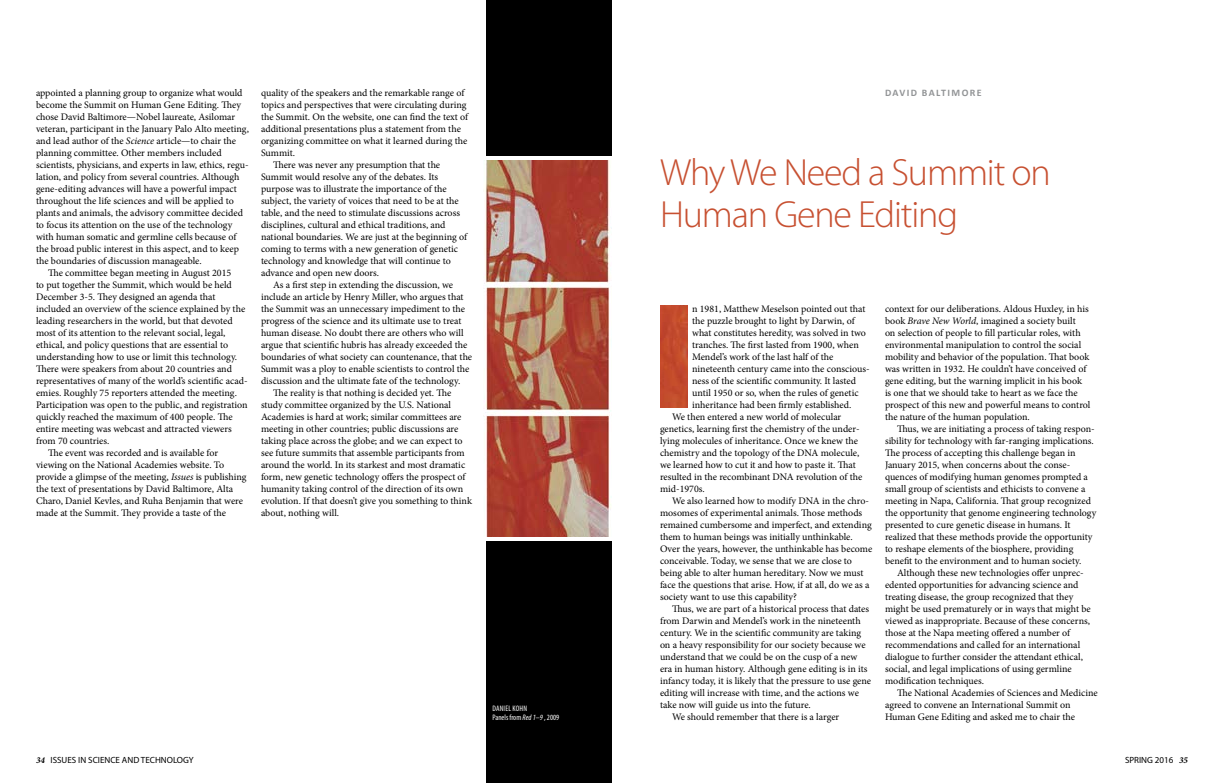
<style>
.page{position:relative;width:1224px;height:783px;background:#fff}
.page>*{position:absolute;margin:0;border:0;box-sizing:border-box;transform-origin:0 0}
.Feature_head_1{font:300 38px/42px "Myriad Pro";letter-spacing:-.03em;color:#c75031}
._10_12_MinPro_text_i{font:10px/12px "Minion Pro";color:#000}
._10_12_MinPro_text_n{font:10px/12px "Minion Pro";color:#000}
.Author_name{font:700 10px "Calibri";letter-spacing:.14em;color:#929496}
.t1{font:9px "Myriad Pro";color:#000}
.Art_caption_2{font:condensed 8px "Myriad Pro";color:#fff}
.Art_caption_2-2{font:condensed 8px "Myriad Pro";letter-spacing:.02em;color:#fff}
.s1{font-style:italic}
.s2{font-family:"Minion Pro";font-weight:700;font-style:italic}
</style>
<div class="page">
<img style="left:660px;top:305px;width:28px;height:103px">
<div style="left:486px;top:541px;width:126px;height:242px;background:#000"></div>
<div style="left:486px;top:0;width:126px;height:156px;background:#000"></div>
<img style="left:483px;top:160px;width:129px;height:376px">
<p class="_10_12_MinPro_text_i" style="left:36px;top:87px;width:214px">appointed a planning group to organize what would become the Summit on Human Gene Editing. They chose David Baltimore—Nobel laureate, Asilomar veteran, participant in the January Palo Alto meeting, and lead author of the <span class="s1">Science</span> article—to chair the planning committee. Other members included scientists, physicians, and experts in law, ethics, regu&shy;lation, and policy from several countries. Although gene-editing advances will have a powerful impact throughout the life sciences and will be applied to plants and animals, the advisory committee decided to focus its attention on the use of the technology with human somatic and germline cells because of the broad public interest in this aspect, and to keep the boundaries of discussion manageable.</p>
<p class="_10_12_MinPro_text_i" style="left:36px;top:267px;width:213px;text-indent:12px">The committee began meeting in August 2015<br>to put together the Summit, which would be held December 3-5. They designed an agenda that included an overview of the science explained by the leading researchers in the world, but that devoted most of its attention to the relevant social, legal, ethical, and policy questions that are essential to understanding how to use or limit this technology.<br>There were speakers from about 20 countries and representatives of many of the world’s scientific acad&shy;emies. Roughly 75 reporters attended the meeting.<br>Participation was open to the public, and registration quickly reached the maximum of 400 people. The entire meeting was webcast and attracted viewers from 70 countries.</p>
<p class="_10_12_MinPro_text_i" style="left:36px;top:447px;width:212px;text-indent:12px">The event was recorded and is available for viewing on the National Academies website. To provide a glimpse of the meeting, <span class="s1">Issues</span> is publishing the text of presentations by David Baltimore, Alta Charo, Daniel Kevles, and Ruha Benjamin that were made at the Summit. They provide a taste of the</p>
<p class="_10_12_MinPro_text_i" style="left:261px;top:87px;width:209px">quality of the speakers and the remarkable range of topics and perspectives that were circulating during the Summit. On the website, one can find the text of additional presentations plus a statement from the organizing committee on what it learned during the Summit.</p>
<p class="_10_12_MinPro_text_i" style="left:261px;top:159px;width:208px;text-indent:12px">There was never any presumption that the Summit would resolve any of the debates. Its purpose was to illustrate the importance of the subject, the variety of voices that need to be at the table, and the need to stimulate discussions across disciplines, cultural and ethical traditions, and national boundaries. We are just at the beginning of coming to terms with a new generation of genetic technology and knowledge that will continue to advance and open new doors.</p>
<p class="_10_12_MinPro_text_i" style="left:261px;top:279px;width:213px;text-indent:12px">As a first step in extending the discussion, we include an article by Henry Miller, who argues that the Summit was an unnecessary impediment to the progress of the science and its ultimate use to treat human disease. No doubt there are others who will argue that scientific hubris has already exceeded the boundaries of what society can countenance, that the Summit was a ploy to enable scientists to control the discussion and the ultimate fate of the technology.</p>
<p class="_10_12_MinPro_text_i" style="left:261px;top:387px;width:213px;text-indent:12px">The reality is that nothing is decided yet. The study committee organized by the U.S. National Academies is hard at work; similar committees are meeting in other countries; public discussions are taking place across the globe; and we can expect to see future summits that assemble participants from around the world. In its starkest and most dramatic form, new genetic technology offers the prospect of humanity taking control of the direction of its own evolution. If that doesn’t give you something to think about, nothing will.</p>
<p class="Art_caption_2-2" style="left:493px;top:703px;width:36px">DANIEL KOHN</p>
<p class="Art_caption_2" style="left:492px;top:712px;width:68px">Panels from <span class="s1">Red 1–9</span> , 2009</p>
<p class="Author_name" style="left:885px;top:86px;width:98px">DAVID BALTIMORE</p>
<p class="Feature_head_1" style="left:660px;top:150px;width:393px">Why We Need a Summit on<br>Human Gene Editing</p>
<p class="_10_12_MinPro_text_n" style="left:692px;top:303px;width:179px">n 1981, Matthew Meselson pointed out that the puzzle brought to light by Darwin, of what constitutes heredity, was solved in two tranches. The first lasted from 1900, when Mendel’s work of the last half of the nineteenth century came into the conscious&shy;ness of the scientific community. It lasted until 1950 or so, when the rules of genetic inheritance had been firmly established.</p>
<p class="_10_12_MinPro_text_i" style="left:660px;top:411px;width:204px;text-indent:12px">We then entered a new world of molecular genetics, learning first the chemistry of the under&shy;lying molecules of inheritance. Once we knew the chemistry and the topology of the DNA molecule, we learned how to cut it and how to paste it. That resulted in the recombinant DNA revolution of the mid-1970s.</p>
<p class="_10_12_MinPro_text_i" style="left:660px;top:495px;width:214px;text-indent:12px">We also learned how to modify DNA in the chro&shy;mosomes of experimental animals. Those methods remained cumbersome and imperfect, and extending them to human beings was initially unthinkable.<br>Over the years, however, the unthinkable has become conceivable. Today, we sense that we are close to being able to alter human hereditary. Now we must face the questions that arise. How, if at all, do we as a society want to use this capability?</p>
<p class="_10_12_MinPro_text_i" style="left:660px;top:603px;width:213px;text-indent:12px">Thus, we are part of a historical process that dates from Darwin and Mendel’s work in the nineteenth century. We in the scientific community are taking on a heavy responsibility for our society because we understand that we could be on the cusp of a new era in human history. Although gene editing is in its infancy today, it is likely that the pressure to use gene editing will increase with time, and the actions we take now will guide us into the future.</p>
<p class="_10_12_MinPro_text_i" style="left:672px;top:711px;width:169px">We should remember that there is a larger</p>
<p class="_10_12_MinPro_text_i" style="left:885px;top:303px;width:207px">context for our deliberations. Aldous Huxley, in his book <span class="s1">Brave New World</span>, imagined a society built<br>on selection of people to fill particular roles, with environmental manipulation to control the social mobility and behavior of the population. That book was written in 1932. He couldn’t have conceived of gene editing, but the warning implicit in his book is one that we should take to heart as we face the prospect of this new and powerful means to control the nature of the human population.</p>
<p class="_10_12_MinPro_text_i" style="left:885px;top:423px;width:213px;text-indent:12px">Thus, we are initiating a process of taking respon&shy;sibility for technology with far-ranging implications.<br>The process of accepting this challenge began in January 2015, when concerns about the conse&shy;quences of modifying human genomes prompted a small group of scientists and ethicists to convene a meeting in Napa, California. That group recognized the opportunity that genome engineering technology presented to cure genetic disease in humans. It realized that these methods provide the opportunity to reshape elements of the biosphere, providing benefit to the environment and to human society.</p>
<p class="_10_12_MinPro_text_i" style="left:885px;top:567px;width:207px;text-indent:12px">Although these new technologies offer unprec&shy;edented opportunities for advancing science and treating disease, the group recognized that they might be used prematurely or in ways that might be viewed as inappropriate. Because of these concerns, those at the Napa meeting offered a number of recommendations and called for an international dialogue to further consider the attendant ethical, social, and legal implications of using germline modification techniques.</p>
<p class="_10_12_MinPro_text_i" style="left:885px;top:687px;width:214px;text-indent:12px">The National Academies of Sciences and Medicine agreed to convene an International Summit on<br>Human Gene Editing and asked me to chair the</p>
<p class="t1" style="left:36px;top:754px;width:159px"><span class="s2">34</span> ISSUES IN SCIENCE AND TECHNOLOGY</p>
<p class="t1" style="left:1125px;top:754px;width:64px">SPRING 2016 <span class="s2">35</span></p>
</div>
